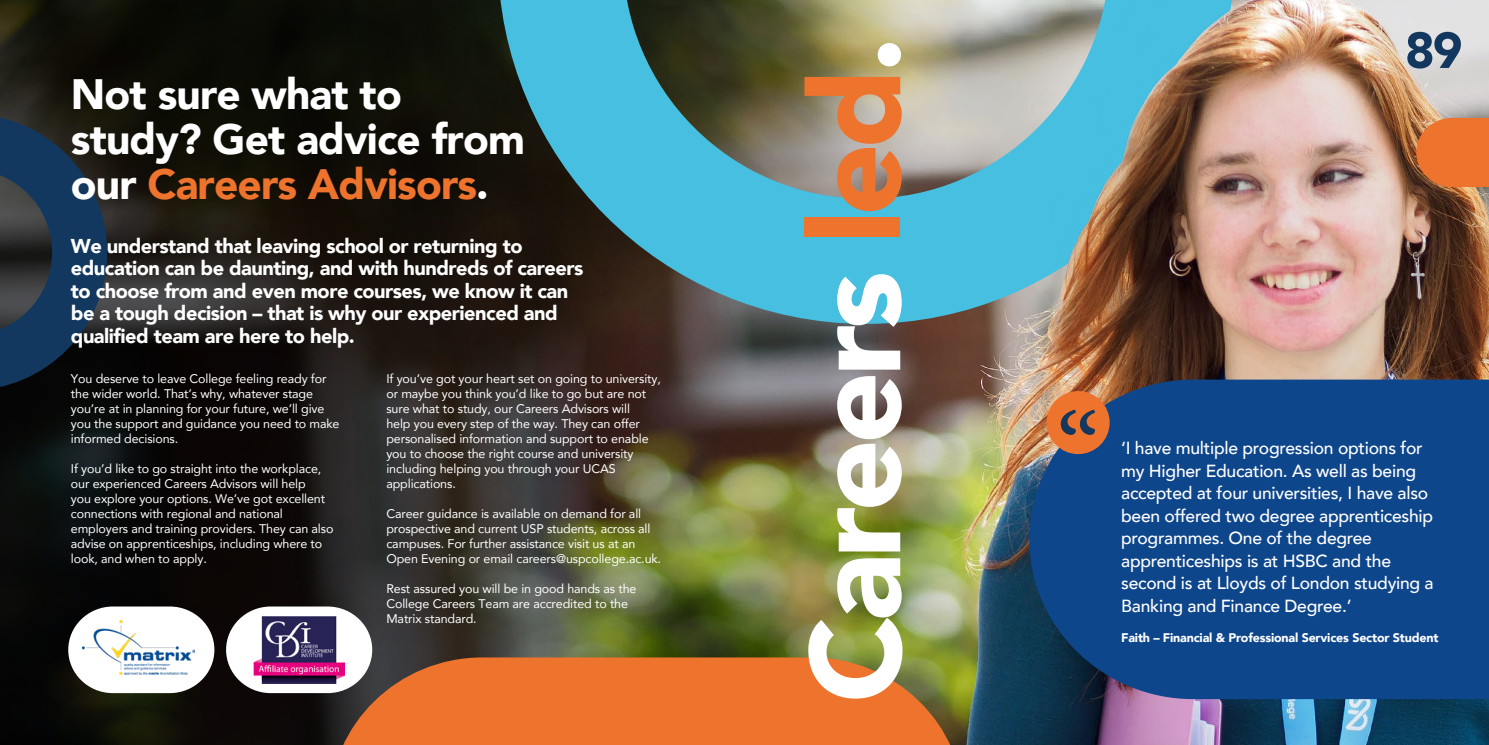
<style>
.page{position:relative;width:1489px;height:745px;background:#fff}
.page>*{position:absolute;margin:0;border:0;box-sizing:border-box;transform-origin:0 0}
.t1{font:900 126.62px "Avenir";letter-spacing:-.04em;color:#fff}
.t2{font:900 50.12px "Avenir";color:#13385f}
.t3{font:900 42.38px/45.2px "Avenir";letter-spacing:-.02em;color:#fff}
.t4{font:900 20px/22.5px "Avenir";letter-spacing:-.025em;color:#fff}
.t5{font:500 17.5px/22.5px "Avenir";letter-spacing:-.015em;color:#fff}
.t6{font:12.5px/15px "Avenir";letter-spacing:-.01em;color:#fff}
.t7{font:900 12.5px "Avenir";letter-spacing:-.015em;color:#fff}
.s1{color:#ee732c}
</style>
<div class="page">
<img style="left:0;top:0;width:1051px;height:744px">
<svg style="left:330px;top:657px;width:633px;height:87px;background:#d8702d"></svg>
<img style="left:435px;top:0;width:616px;height:386px">
<svg style="left:0;top:114px;width:107px;height:276px;background:#1c2f43"></svg>
<svg style="left:68px;top:606px;width:146px;height:86px"></svg>
<img style="left:82px;top:620px;width:112px;height:54px">
<svg style="left:226px;top:606px;width:146px;height:86px"></svg>
<svg style="left:253px;top:611px;width:94px;height:75px"></svg>
<img style="left:253px;top:615px;width:91px;height:68px">
<img style="left:1051px;top:0;width:437px;height:744px">
<svg style="left:1029px;top:379px;width:459px;height:319px;background:#134788"></svg>
<div style="left:1046px;top:391px;width:63px;height:63px;background:#ee732c;border-radius:50%"></div>
<svg style="left:1060px;top:409px;width:35px;height:25px"></svg>
<h3 class="t3" style="left:71px;top:70px;width:455px">Not sure what to study? Get advice from our <span class="s1">Careers Advisors</span>.</h3>
<p class="t4" style="left:71px;top:234px;width:514px">We understand that leaving school or returning to education can be daunting, and with hundreds of careers to choose from and even more courses, we know it can be a tough decision – that is why our experienced and qualified team are here to help.</p>
<p class="t6" style="left:71px;top:370px;width:270px">You deserve to leave College feeling ready for the wider world. That’s why, whatever stage you’re at in planning for your future, we’ll give you the support and guidance you need to make informed decisions.</p>
<p class="t6" style="left:71px;top:460px;width:264px">If you’d like to go straight into the workplace, our experienced Careers Advisors will help<br>you explore your options. We’ve got excellent connections with regional and national employers and training providers. They can also advise on apprenticeships, including where to look, and when to apply.</p>
<p class="t6" style="left:386px;top:370px;width:276px">If you’ve got your heart set on going to university, or maybe you think you’d like to go but are not sure what to study, our Careers Advisors will<br>help you every step of the way. They can offer personalised information and support to enable you to choose the right course and university including helping you through your UCAS applications.</p>
<p class="t6" style="left:386px;top:505px;width:276px">Career guidance is available on demand for all prospective and current USP students, across all campuses. For further assistance visit us at an Open Evening or email careers@uspcollege.ac.uk.</p>
<p class="t6" style="left:386px;top:580px;width:251px">Rest assured you will be in good hands as the<br>College Careers Team are accredited to the<br>Matrix standard.</p>
<h1 class="t1" style="left:747px;top:702px;width:668px;rotate:-90deg">Careers <span class="s1">led</span>.</h1>
<h2 class="t2" style="left:1404px;top:7px;width:59px">89</h2>
<p class="t5" style="left:1121px;top:435px;width:314px">‘I have multiple progression options for my Higher Education. As well as being accepted at four universities, I have also been offered two degree apprenticeship programmes. One of the degree apprenticeships is at HSBC and the second is at Lloyds of London studying a Banking and Finance Degree.’</p>
<p class="t7" style="left:1121px;top:626px;width:319px">Faith – Financial &amp; Professional Services Sector Student</p>
</div>
